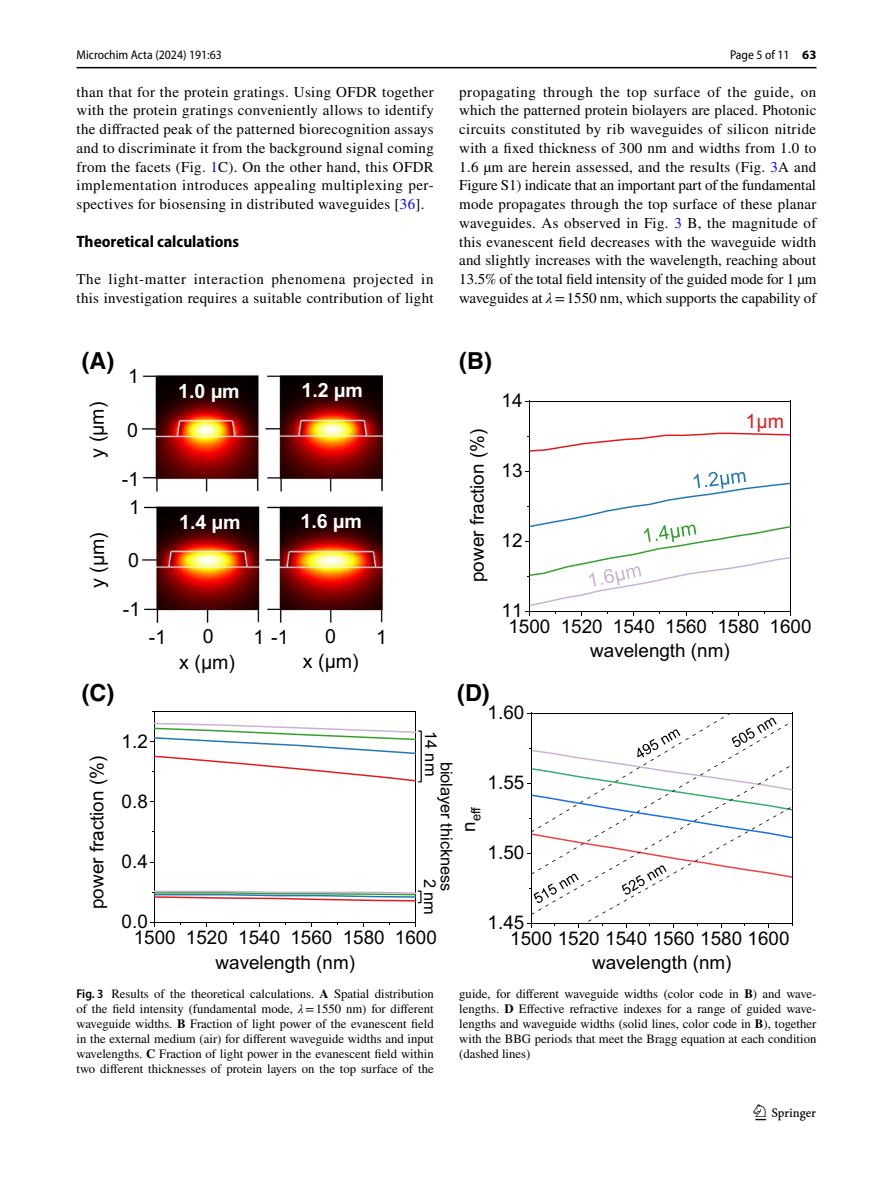
<style>
.page{position:relative;width:893px;height:1187px;background:#fff}
.page>*{position:absolute;margin:0;border:0;box-sizing:border-box;transform-origin:0 0}
.t1{font:23.4px "Helvetica Bold 2";color:#000}
.t2{font:22.5px "Springnew Regular 3";color:#000}
.t3{font:19.65px "Arial";color:#000}
.t4{font:700 19.65px "Arial";color:#fff}
.t5{font:19.65px "Arial";color:#e31a1c}
.t6{font:18.9px "Arial";color:#000}
.t7{font:700 semi-condensed 16.5px "Myriad Pro";color:#000}
.t8{font:16.35px/15.6px "Arial";color:#000}
.t9{font:15px/18.8px "STIX";letter-spacing:.015em;color:#000;text-align:justify}
.t10{font:12.9px "Arial";color:#000}
.t11{font:12.75px/15px "STIX";color:#000;text-align:justify}
.t12{font:semi-condensed 12.75px "Myriad Pro";color:#000}
.s1{color:#00f}
.s2{font-weight:700;font-stretch:normal}
.s3{font-style:italic}
.s4{font-family:"Myriad Pro";font-weight:600;font-stretch:semi-condensed}
.s5{font-weight:700}
</style>
<div class="page">
<hr style="left:77px;top:67px;width:739px;height:1px;background:#000">
<img style="left:142px;top:375px;width:240px;height:247px">
<hr style="left:529px;top:400px;width:262px;height:1px;background:#000">
<hr style="left:529px;top:400px;width:1px;height:211px;background:#000">
<hr style="left:790px;top:400px;width:1px;height:211px;background:#000">
<svg style="left:527px;top:432px;width:264px;height:19px"></svg>
<svg style="left:525px;top:471px;width:266px;height:144px"></svg>
<hr style="left:154px;top:921px;width:262px;height:1px;background:#000">
<hr style="left:154px;top:711px;width:262px;height:1px;background:#000">
<hr style="left:154px;top:711px;width:1px;height:211px;background:#000">
<hr style="left:415px;top:711px;width:1px;height:211px;background:#000">
<svg style="left:151px;top:722px;width:271px;height:80px"></svg>
<svg style="left:153px;top:890px;width:268px;height:13px"></svg>
<svg style="left:527px;top:712px;width:266px;height:215px"></svg>
<p class="t12" style="left:77px;top:48px;width:147px">Microchim Acta (2024) 191:63</p>
<p class="t9" style="left:77px;top:83px;width:359px">than that for the protein gratings. Using OFDR together with the protein gratings conveniently allows to identify the diffracted peak of the patterned biorecognition assays and to discriminate it from the background signal coming from the facets (Fig. <span class="s1">1</span>C). On the other hand, this OFDR implementation introduces appealing multiplexing per&shy;spectives for biosensing in distributed waveguides [<span class="s1">36</span>].</p>
<p class="t7" style="left:77px;top:232px;width:164px">Theoretical calculations</p>
<p class="t9" style="left:77px;top:271px;width:359px">The light-matter interaction phenomena projected in this investigation requires a suitable contribution of light</p>
<p class="t12" style="left:730px;top:48px;width:88px">Page 5 of 11 <span class="s2">63</span></p>
<p class="t9" style="left:459px;top:83px;width:359px">propagating through the top surface of the guide, on which the patterned protein biolayers are placed. Photonic circuits constituted by rib waveguides of silicon nitride with a fixed thickness of 300 nm and widths from 1.0 to 1.6 µm are herein assessed, and the results (Fig. <span class="s1">3</span>A and Figure S1) indicate that an important part of the fundamental mode propagates through the top surface of these planar waveguides. As observed in Fig. <span class="s1">3</span> B, the magnitude of this evanescent field decreases with the waveguide width and slightly increases with the wavelength, reaching about 13.5% of the total field intensity of the guided mode for 1 µm waveguides at <span class="s3">λ</span>=1550 nm, which supports the capability of</p>
<h1 class="t1" style="left:82px;top:346px;width:34px">(A)</h1>
<h1 class="t1" style="left:459px;top:346px;width:34px">(B)</h1>
<h3 class="t3" style="left:128px;top:365px;width:12px">1</h3>
<h3 class="t4" style="left:178px;top:380px;width:63px">1.0 µm</h3>
<h3 class="t4" style="left:302px;top:379px;width:63px">1.2 µm</h3>
<h3 class="t3" style="left:86px;top:457px;width:57px;rotate:-90deg">y mµ ( )</h3>
<h3 class="t3" style="left:127px;top:418px;width:12px">0</h3>
<p class="t6" style="left:466px;top:582px;width:154px;rotate:-90deg">wop r e no i t ca r f %( )</p>
<h3 class="t3" style="left:122px;top:467px;width:19px">-1</h3>
<h3 class="t3" style="left:129px;top:496px;width:12px">1</h3>
<h3 class="t4" style="left:300px;top:509px;width:63px">1.6 µm</h3>
<h3 class="t4" style="left:179px;top:510px;width:63px">1.4 µm</h3>
<h3 class="t3" style="left:86px;top:588px;width:57px;rotate:-90deg">y mµ ( )</h3>
<h3 class="t3" style="left:128px;top:548px;width:12px">0</h3>
<h3 class="t3" style="left:123px;top:598px;width:19px">-1</h3>
<h3 class="t3" style="left:149px;top:625px;width:19px">-1</h3>
<h3 class="t3" style="left:203px;top:624px;width:12px">0</h3>
<h3 class="t3" style="left:253px;top:625px;width:37px">1 -1</h3>
<h3 class="t3" style="left:179px;top:650px;width:57px">x (µm)</h3>
<h3 class="t3" style="left:325px;top:624px;width:12px">0</h3>
<h3 class="t3" style="left:376px;top:625px;width:12px">1</h3>
<h3 class="t3" style="left:303px;top:649px;width:57px">x (µm)</h3>
<p class="t6" style="left:501px;top:389px;width:22px">14</p>
<p class="t6" style="left:501px;top:459px;width:22px">13</p>
<p class="t6" style="left:501px;top:529px;width:22px">12</p>
<p class="t6" style="left:501px;top:599px;width:22px">11</p>
<h3 class="t5" style="left:746px;top:410px;width:40px">1µm</h3>
<p class="t6" style="left:508px;top:615px;width:305px">1500 1520 1540 1560 1580 1600</p>
<p class="t6" style="left:590px;top:640px;width:141px">wavelength (nm)</p>
<h1 class="t1" style="left:82px;top:678px;width:34px">(C)</h1>
<h1 class="t1" style="left:457px;top:678px;width:34px">(D)</h1>
<p class="t6" style="left:488px;top:701px;width:38px">1.60</p>
<p class="t6" style="left:86px;top:909px;width:154px;rotate:-90deg">wop r e no i t ca r f %( )</p>
<p class="t6" style="left:122px;top:729px;width:28px">1.2</p>
<p class="t6" style="left:122px;top:790px;width:28px">0.8</p>
<p class="t6" style="left:122px;top:850px;width:28px">0.4</p>
<p class="t6" style="left:122px;top:910px;width:28px">0.0</p>
<p class="t8" style="left:454px;top:730px;width:162px;text-indent:31px;rotate:90deg">biolayer thickness<br>14 nm</p>
<p class="t8" style="left:437px;top:878px;width:38px;rotate:90deg">2 nm</p>
<p class="t6" style="left:134px;top:926px;width:305px">1500 1520 1540 1560 1580 1600</p>
<p class="t6" style="left:216px;top:951px;width:141px">wavelength (nm)</p>
<p class="t10" style="left:468px;top:831px;width:26px;rotate:-90deg"><sup>n</sup>eff</p>
<p class="t6" style="left:488px;top:771px;width:38px">1.55</p>
<p class="t6" style="left:488px;top:841px;width:38px">1.50</p>
<p class="t6" style="left:488px;top:911px;width:38px">1.45</p>
<p class="t6" style="left:510px;top:927px;width:281px">1500 1520 1540 1560 1580 1600</p>
<p class="t6" style="left:592px;top:951px;width:141px">wavelength (nm)</p>
<p class="t11" style="left:77px;top:986px;width:359px"><span class="s4">Fig. 3</span> Results of the theoretical calculations. <span class="s5">A</span> Spatial distribution of the field intensity (fundamental mode, <span class="s3">λ</span>=1550 nm) for different waveguide widths. <span class="s5">B</span> Fraction of light power of the evanescent field in the external medium (air) for different waveguide widths and input wavelengths. <span class="s5">C</span> Fraction of light power in the evanescent field within two different thicknesses of protein layers on the top surface of the</p>
<p class="t11" style="left:459px;top:986px;width:359px">guide, for different waveguide widths (color code in <span class="s5">B</span>) and wave&shy;lengths. <span class="s5">D</span> Effective refractive indexes for a range of guided wave&shy;lengths and waveguide widths (solid lines, color code in <span class="s5">B</span>), together with the BBG periods that meet the Bragg equation at each condition (dashed lines)</p>
<h2 class="t2" style="left:755px;top:1104px;width:62px">1 3</h2>
</div>
